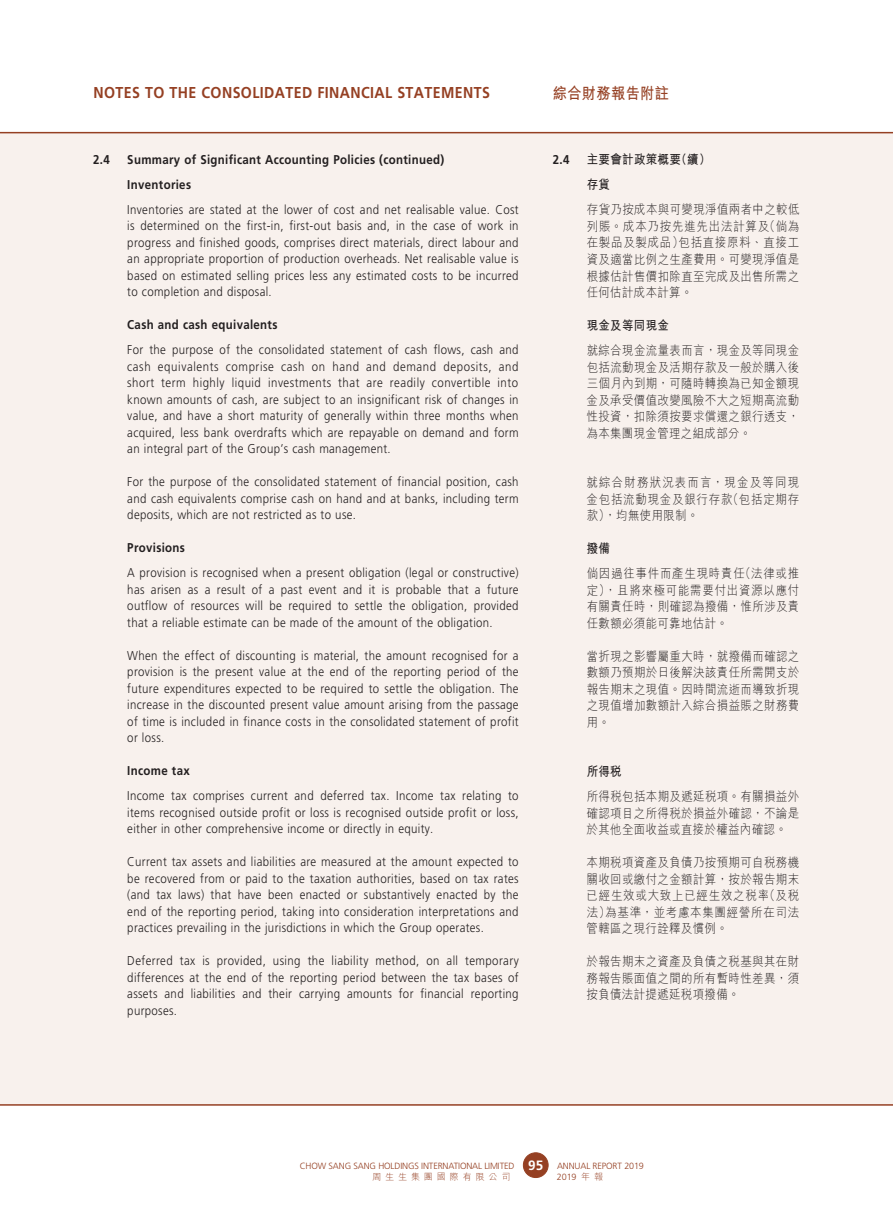
<style>
.page{position:relative;width:893px;height:1212px;background:#fff}
.page>*{position:absolute;margin:0;border:0;box-sizing:border-box;transform-origin:0 0}
.t1{font:700 15.75px "Frutiger";letter-spacing:.03em;color:#954023;scale:.9 1}
.t2{font:700 15.75px "M Hei HK";letter-spacing:.03em;color:#954023;scale:.9 1}
.t3{font:300 12.75px/16.5px "Frutiger";letter-spacing:.03em;color:#231f20;text-align:justify;scale:.9 1}
.t4{font:300 12.75px/16.5px "M Hei HK";letter-spacing:.03em;color:#231f20;text-align:justify;scale:.9 1}
.t5{font:700 12.75px/25px "Frutiger";letter-spacing:.03em;color:#231f20;scale:.9 1}
.t6{font:700 12.75px/25px "M Hei HK";letter-spacing:.03em;color:#231f20;scale:.9 1}
.t7{font:300 9px "Frutiger";letter-spacing:-.015em;color:#954023}
.t8{font:300 9px "M Hei HK";letter-spacing:.435em;color:#954023}
.s1{font-weight:700;font-size:13.5px;color:#fff}
.s2{font-family:"M Hei HK"}
</style>
<div class="page">
<div style="left:523px;top:1153px;width:25px;height:24px;background:#954023;border-radius:50%"></div>
<div style="left:523px;top:1152px;width:25px;height:26px;border:1px solid #954023;border-radius:50%"></div>
<div style="left:0;top:132px;width:893px;height:974px;background:#f8f1ed"></div>
<p class="t1" style="left:94px;top:84px;width:96px">NOTES TO the</p>
<p class="t1" style="left:202px;top:84px;width:22px">Consolidated</p>
<p class="t1" style="left:317px;top:84px;width:193px">FINANCIAL STATEMENTS</p>
<p class="t2" style="left:553px;top:82px;width:131px">綜合財務報告附註</p>
<p class="t5" style="left:93px;top:147px;width:20px">2.4</p>
<p class="t5" style="left:127px;top:147px;width:354px">Summary of Significant Accounting Policies (continued)<br>Inventories</p>
<p class="t3" style="left:127px;top:201px;width:436px">Inventories are stated at the lower of cost and net realisable value. Cost is determined on the first-in, first-out basis and, in the case of work in progress and finished goods, comprises direct materials, direct labour and an appropriate proportion of production overheads. Net realisable value is based on estimated selling prices less any estimated costs to be incurred to completion and disposal.</p>
<p class="t5" style="left:127px;top:312px;width:168px">Cash and cash equivalents</p>
<p class="t3" style="left:127px;top:342px;width:436px">For the purpose of the consolidated statement of cash flows, cash and cash equivalents comprise cash on hand and demand deposits, and short term highly liquid investments that are readily convertible into known amounts of cash, are subject to an insignificant risk of changes in value, and have a short maturity of generally within three months when acquired, less bank overdrafts which are repayable on demand and form an integral part of the Group’s cash management.</p>
<p class="t3" style="left:127px;top:474px;width:436px">For the purpose of the consolidated statement of financial position, cash and cash equivalents comprise cash on hand and at banks, including term deposits, which are not restricted as to use.</p>
<p class="t5" style="left:127px;top:535px;width:66px">Provisions</p>
<p class="t3" style="left:127px;top:565px;width:436px">A provision is recognised when a present obligation (legal or constructive) has arisen as a result of a past event and it is probable that a future outflow of resources will be required to settle the obligation, provided that a reliable estimate can be made of the amount of the obligation.</p>
<p class="t3" style="left:127px;top:647px;width:436px">When the effect of discounting is material, the amount recognised for a provision is the present value at the end of the reporting period of the future expenditures expected to be required to settle the obligation. The increase in the discounted present value amount arising from the passage of time is included in finance costs in the consolidated statement of profit or loss.</p>
<p class="t5" style="left:127px;top:758px;width:71px">Income tax</p>
<p class="t3" style="left:127px;top:788px;width:436px">Income tax comprises current and deferred tax. Income tax relating to items recognised outside profit or loss is recognised outside profit or loss, either in other comprehensive income or directly in equity.</p>
<p class="t3" style="left:127px;top:854px;width:436px">Current tax assets and liabilities are measured at the amount expected to be recovered from or paid to the taxation authorities, based on tax rates (and tax laws) that have been enacted or substantively enacted by the end of the reporting period, taking into consideration interpretations and practices prevailing in the jurisdictions in which the Group operates.</p>
<p class="t3" style="left:127px;top:953px;width:436px">Deferred tax is provided, using the liability method, on all temporary differences at the end of the reporting period between the tax bases of assets and liabilities and their carrying amounts for financial reporting purposes.</p>
<p class="t5" style="left:553px;top:148px;width:20px">2.4</p>
<p class="t6" style="left:587px;top:146px;width:139px">主要會計政策概要（續）存貨</p>
<p class="t4" style="left:587px;top:201px;width:238px">存貨乃按成本與可變現淨值兩者中之較低列賬。成本乃按先進先出法計算及（倘為在製品及製成品）包括直接原料、直接工資及適當比例之生產費用。可變現淨值是根據估計售價扣除直至完成及出售所需之任何估計成本計算。</p>
<p class="t6" style="left:587px;top:312px;width:93px">現金及等同現金</p>
<p class="t4" style="left:587px;top:342px;width:238px">就綜合現金流量表而言，現金及等同現金包括流動現金及活期存款及一般於購入後三個月內到期，可隨時轉換為已知金額現金及承受價值改變風險不大之短期高流動性投資，扣除須按要求償還之銀行透支，為本集團現金管理之組成部分。</p>
<p class="t4" style="left:587px;top:474px;width:238px">就綜合財務狀況表而言，現金及等同現金包括流動現金及銀行存款（包括定期存款），均無使用限制。</p>
<p class="t6" style="left:587px;top:535px;width:27px">撥備</p>
<p class="t4" style="left:587px;top:565px;width:238px">倘因過往事件而產生現時責任（法律或推定），且將來極可能需要付出資源以應付有關責任時，則確認為撥備，惟所涉及責任數額必須能可靠地估計。</p>
<p class="t4" style="left:587px;top:647px;width:238px">當折現之影響屬重大時，就撥備而確認之數額乃預期於日後解決該責任所需開支於報告期末之現值。因時間流逝而導致折現之現值增加數額計入綜合損益賬之財務費用。</p>
<p class="t6" style="left:587px;top:758px;width:40px">所得稅</p>
<p class="t4" style="left:587px;top:788px;width:238px">所得稅包括本期及遞延稅項。有關損益外確認項目之所得稅於損益外確認，不論是於其他全面收益或直接於權益內確認。</p>
<p class="t4" style="left:587px;top:854px;width:238px">本期稅項資產及負債乃按預期可自稅務機關收回或繳付之金額計算，按於報告期末已經生效或大致上已經生效之稅率（及稅法）為基準，並考慮本集團經營所在司法管轄區之現行詮釋及慣例。</p>
<p class="t4" style="left:587px;top:953px;width:238px">於報告期末之資產及負債之稅基與其在財務報告賬面值之間的所有暫時性差異，須按負債法計提遞延稅項撥備。</p>
<p class="t7" style="left:300px;top:1161px;width:346px">CHOW SANG SANG HOLDINGS INTERNATIONAL LIMITED <span class="s1">95</span> ANNUAL REPORT 2019</p>
<p class="t8" style="left:372px;top:1170px;width:140px">周生生集團國際有限公司</p>
<p class="t7" style="left:557px;top:1172px;width:48px">2019 <span class="s2">年報</span></p>
</div>
